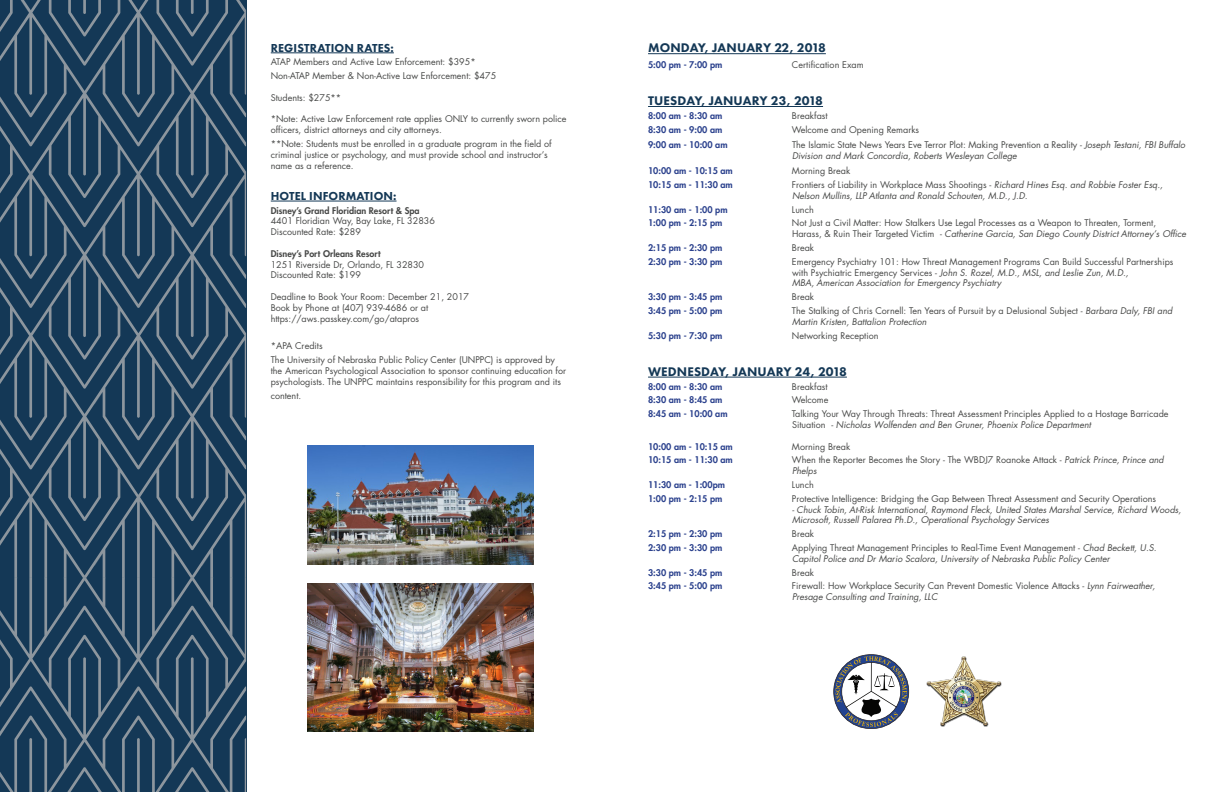
<style>
.page{position:relative;width:1224px;height:792px;background:#fff}
.page>*{position:absolute;margin:0;border:0;box-sizing:border-box;transform-origin:0 0}
.t1{font:800 13px "Futura PT";letter-spacing:.005em;color:#143856}
.t2{font:800 12px "Futura PT";letter-spacing:.01em;color:#143856}
.t3{font:9px/10.8px "Futura";color:#484948}
.t4{font:italic 9px/10.8px "Futura";color:#484948}
.t5{font:800 9px "Futura";color:#2b418d}
.s1{font-weight:800}
.s2{font-style:normal}
.s3{font-style:italic}
</style>
<div class="page">
<hr style="left:648px;top:53px;width:178px;height:1px;background:#143856">
<hr style="left:648px;top:106px;width:175px;height:1px;background:#143856">
<hr style="left:648px;top:377px;width:199px;height:1px;background:#143856">
<hr style="left:271px;top:53px;width:123px;height:1px;background:#143856">
<hr style="left:271px;top:201px;width:126px;height:1px;background:#143856">
<svg style="left:0;top:578px;width:246px;height:214px;background:#2a4963"></svg>
<svg style="left:0;top:0;width:246px;height:578px;background:#2a4963"></svg>
<img style="left:308px;top:445px;width:225px;height:120px">
<img style="left:308px;top:584px;width:225px;height:147px">
<svg style="left:833px;top:654px;width:76px;height:75px"></svg>
<img style="left:927px;top:656px;width:75px;height:71px">
<p class="t2" style="left:271px;top:40px;width:125px">REGISTRATION RATES:</p>
<p class="t3" style="left:271px;top:57px;width:206px">ATAP Members and Active Law Enforcement: $395*</p>
<p class="t3" style="left:271px;top:70px;width:227px">Non-ATAP Member &amp; Non-Active Law Enforcement: $475</p>
<p class="t3" style="left:271px;top:92px;width:72px">Students: $275**</p>
<p class="t3" style="left:271px;top:114px;width:297px">*Note: Active Law Enforcement rate applies ONLY to currently sworn police officers, district attorneys and city attorneys.</p>
<p class="t3" style="left:271px;top:138px;width:282px">**Note: Students must be enrolled in a graduate program in the field of criminal justice or psychology, and must provide school and instructor’s name as a reference.</p>
<p class="t2" style="left:271px;top:188px;width:127px">HOTEL INFORMATION:</p>
<p class="t3" style="left:271px;top:205px;width:166px"><span class="s1">Disney’s Grand Floridian Resort &amp; Spa<br></span>4401 Floridian Way, Bay Lake, FL 32836<br>Discounted Rate: $289</p>
<p class="t3" style="left:271px;top:248px;width:155px"><span class="s1">Disney’s Port Orleans Resort<br></span>1251 Riverside Dr, Orlando, FL 32830<br>Discounted Rate: $199</p>
<p class="t3" style="left:271px;top:291px;width:200px">Deadline to Book Your Room: December 21, 2017<br>Book by Phone at (407) 939-4686 or at https://aws.passkey.com/go/atapros</p>
<p class="t3" style="left:271px;top:340px;width:53px">*APA Credits</p>
<p class="t3" style="left:271px;top:354px;width:297px">The University of Nebraska Public Policy Center (UNPPC) is approved by the American Psychological Association to sponsor continuing education for psychologists. The UNPPC maintains responsibility for this program and its</p>
<p class="t3" style="left:271px;top:390px;width:32px">content.</p>
<p class="t1" style="left:648px;top:40px;width:179px">MONDAY, JANUARY 22, 2018</p>
<p class="t5" style="left:648px;top:59px;width:76px">5:00 pm - 7:00 pm</p>
<p class="t3" style="left:792px;top:59px;width:73px">Certification Exam</p>
<p class="t1" style="left:648px;top:93px;width:176px">TUESDAY, JANUARY 23, 2018</p>
<p class="t5" style="left:648px;top:110px;width:76px">8:00 am - 8:30 am</p>
<p class="t3" style="left:792px;top:110px;width:37px">Breakfast</p>
<p class="t5" style="left:648px;top:123px;width:76px">8:30 am - 9:00 am</p>
<p class="t3" style="left:792px;top:124px;width:129px">Welcome and Opening Remarks</p>
<p class="t5" style="left:648px;top:139px;width:81px">9:00 am - 10:00 am</p>
<p class="t4" style="left:792px;top:139px;width:395px"><span class="s2">The Islamic State News Years Eve Terror Plot: Making Prevention a Reality -</span> Joseph Testani, FBI Buffalo<br>Division and Mark Concordia, Roberts Wesleyan College</p>
<p class="t5" style="left:648px;top:165px;width:86px">10:00 am - 10:15 am</p>
<p class="t3" style="left:792px;top:165px;width:60px">Morning Break</p>
<p class="t5" style="left:648px;top:179px;width:86px">10:15 am - 11:30 am</p>
<p class="t4" style="left:792px;top:179px;width:373px"><span class="s2">Frontiers of Liability in Workplace Mass Shootings -</span> Richard Hines Esq. and Robbie Foster Esq.,<br>Nelson Mullins, LLP Atlanta and Ronald Schouten, M.D., J.D.</p>
<p class="t5" style="left:648px;top:203px;width:81px">11:30 am - 1:00 pm</p>
<p class="t3" style="left:792px;top:204px;width:23px">Lunch</p>
<p class="t5" style="left:648px;top:217px;width:76px">1:00 pm - 2:15 pm</p>
<p class="t3" style="left:792px;top:218px;width:396px">Not Just a Civil Matter: How Stalkers Use Legal Processes as a Weapon to Threaten, Torment,<br>Harass, &amp; Ruin Their Targeted Victim - <span class="s3">Catherine Garcia, San Diego County District Attorney’s Office</span></p>
<p class="t5" style="left:648px;top:242px;width:76px">2:15 pm - 2:30 pm</p>
<p class="t3" style="left:792px;top:242px;width:24px">Break</p>
<p class="t5" style="left:648px;top:255px;width:76px">2:30 pm - 3:30 pm</p>
<p class="t3" style="left:792px;top:256px;width:383px">Emergency Psychiatry 101: How Threat Management Programs Can Build Successful Partnerships with Psychiatric Emergency Services - <span class="s3">John S. Rozel, M.D., MSL, and Leslie Zun, M.D.,<br>MBA, American Association for Emergency Psychiatry</span></p>
<p class="t5" style="left:648px;top:291px;width:76px">3:30 pm - 3:45 pm</p>
<p class="t3" style="left:792px;top:291px;width:24px">Break</p>
<p class="t5" style="left:648px;top:305px;width:76px">3:45 pm - 5:00 pm</p>
<p class="t3" style="left:792px;top:305px;width:382px">The Stalking of Chris Cornell: Ten Years of Pursuit by a Delusional Subject - <span class="s3">Barbara Daly, FBI and<br>Martin Kristen, Battalion Protection</span></p>
<p class="t5" style="left:648px;top:329px;width:76px">5:30 pm - 7:30 pm</p>
<p class="t3" style="left:792px;top:330px;width:88px">Networking Reception</p>
<p class="t1" style="left:648px;top:363px;width:200px">WEDNESDAY, JANUARY 24, 2018</p>
<p class="t5" style="left:648px;top:380px;width:76px">8:00 am - 8:30 am</p>
<p class="t3" style="left:792px;top:381px;width:37px">Breakfast</p>
<p class="t5" style="left:648px;top:394px;width:76px">8:30 am - 8:45 am</p>
<p class="t3" style="left:792px;top:395px;width:38px">Welcome</p>
<p class="t5" style="left:648px;top:408px;width:81px">8:45 am - 10:00 am</p>
<p class="t3" style="left:792px;top:408px;width:378px">Talking Your Way Through Threats: Threat Assessment Principles Applied to a Hostage Barricade<br>Situation <span class="s3">- Nicholas Wolfenden and Ben Gruner, Phoenix Police Department</span></p>
<p class="t5" style="left:648px;top:440px;width:86px">10:00 am - 10:15 am</p>
<p class="t3" style="left:792px;top:441px;width:60px">Morning Break</p>
<p class="t5" style="left:648px;top:454px;width:86px">10:15 am - 11:30 am</p>
<p class="t3" style="left:792px;top:455px;width:373px">When the Reporter Becomes the Story - The WBDJ7 Roanoke Attack - <span class="s3">Patrick Prince, Prince and<br>Phelps</span></p>
<p class="t5" style="left:648px;top:479px;width:78px">11:30 am - 1:00pm</p>
<p class="t3" style="left:792px;top:479px;width:23px">Lunch</p>
<p class="t5" style="left:648px;top:492px;width:76px">1:00 pm - 2:15 pm</p>
<p class="t3" style="left:792px;top:493px;width:366px">Protective Intelligence: Bridging the Gap Between Threat Assessment and Security Operations</p>
<p class="t4" style="left:792px;top:504px;width:391px">- Chuck Tobin, At-Risk International, Raymond Fleck, United States Marshal Service, Richard Woods,<br>Microsoft, Russell Palarea Ph.D., Operational Psychology Services</p>
<p class="t5" style="left:648px;top:528px;width:76px">2:15 pm - 2:30 pm</p>
<p class="t3" style="left:792px;top:528px;width:24px">Break</p>
<p class="t5" style="left:648px;top:542px;width:76px">2:30 pm - 3:30 pm</p>
<p class="t4" style="left:792px;top:542px;width:366px"><span class="s2">Applying Threat Management Principles to Real-Time Event Management -</span> Chad Beckett, U.S.<br>Capitol Police and Dr Mario Scalora, University of Nebraska Public Policy Center</p>
<p class="t5" style="left:648px;top:566px;width:76px">3:30 pm - 3:45 pm</p>
<p class="t3" style="left:792px;top:567px;width:24px">Break</p>
<p class="t5" style="left:648px;top:580px;width:76px">3:45 pm - 5:00 pm</p>
<p class="t3" style="left:792px;top:581px;width:365px">Firewall: How Workplace Security Can Prevent Domestic Violence Attacks - <span class="s3">Lynn Fairweather,<br>Presage Consulting and Training, LLC</span></p>
</div>
